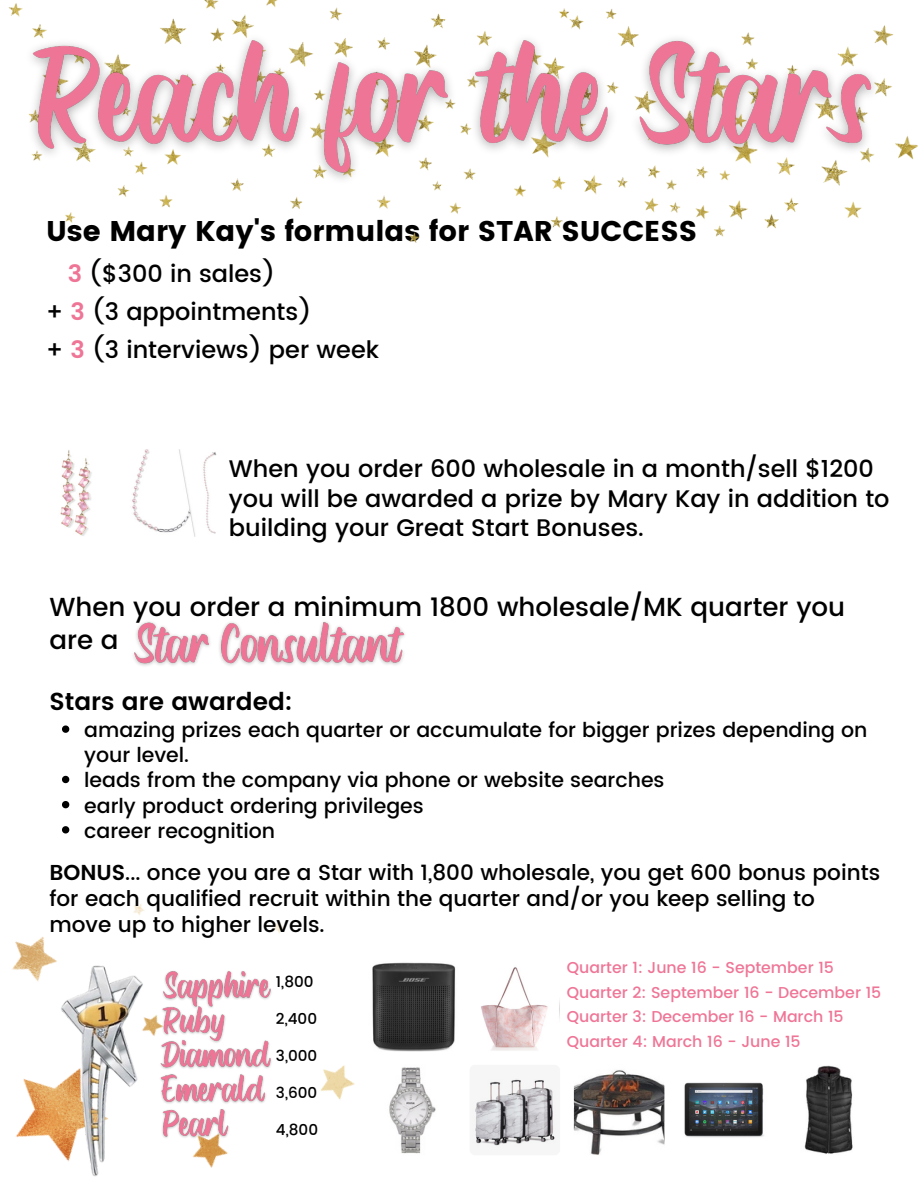
<style>
.page{position:relative;width:918px;height:1188px;background:#fff}
.page>*{position:absolute;margin:0;border:0;box-sizing:border-box;transform-origin:0 0}
.t1{font:28.5px "Poppins";color:#000}
.t2{font:500 26.1px/32.5px "Poppins";color:#000}
.t3{font:600 24.6px "Poppins";color:#000}
.t4{font:500 24px/38.2px "Poppins";color:#000}
.t5{font:500 21.6px/26.2px "Poppins";color:#000}
.t6{font:500 20.55px/25.2px "Poppins";color:#000}
.t7{font:500 15.75px/24.5px "Poppins";color:#ef7596}
.t8{font:500 15.15px "Poppins";color:#000}
.s1{font-weight:600;color:#ef7596}
.s2{font-weight:600}
</style>
<div class="page">
<img style="left:8px;top:3px;width:910px;height:239px">
<img style="left:129px;top:449px;width:87px;height:88px;border-radius:5px">
<img style="left:30px;top:449px;width:88px;height:88px;border-radius:5px">
<img style="left:470px;top:961px;width:90px;height:91px;border-radius:6px">
<img style="left:679px;top:1065px;width:91px;height:90px;border-radius:6px">
<img style="left:470px;top:1065px;width:90px;height:90px;border-radius:6px">
<img style="left:574px;top:1065px;width:90px;height:90px;border-radius:6px">
<img style="left:12px;top:828px;width:444px;height:340px">
<img style="left:46px;top:960px;width:108px;height:216px">
<img style="left:16px;top:0;width:879px;height:199px">
<svg style="left:62px;top:725px;width:7px;height:8px"></svg>
<svg style="left:62px;top:776px;width:7px;height:7px"></svg>
<svg style="left:62px;top:801px;width:7px;height:7px"></svg>
<svg style="left:62px;top:826px;width:7px;height:7px"></svg>
<img style="left:133px;top:621px;width:272px;height:45px">
<img style="left:157px;top:958px;width:118px;height:193px">
<img style="left:784px;top:1065px;width:90px;height:90px;border-radius:6px">
<p class="t1" style="left:46px;top:215px;width:653px">Use Mary Kay's formulas for STAR SUCCESS</p>
<p class="t4" style="left:46px;top:255px;width:334px;text-indent:22px"><span class="s1">3</span> ($300 in sales)<br>+ <span class="s1">3</span> (3 appointments)<br>+ <span class="s1">3</span> (3 interviews) per week</p>
<p class="t4" style="left:229px;top:454px;width:662px;line-height:29.2px">When you order 600 wholesale in a month/sell $1200 you will be awarded a prize by Mary Kay in addition to building your Great Start Bonuses.</p>
<p class="t2" style="left:49px;top:591px;width:797px">When you order a minimum 1800 wholesale/MK quarter you are a</p>
<p class="t3" style="left:49px;top:687px;width:245px">Stars are awarded:</p>
<p class="t6" style="left:84px;top:717px;width:785px">amazing prizes each quarter or accumulate for bigger prizes depending on your level.<br>leads from the company via phone or website searches<br>early product ordering privileges<br>career recognition</p>
<p class="t5" style="left:49px;top:859px;width:832px"><span class="s2">BONUS</span>... once you are a Star with 1,800 wholesale, you get 600 bonus points for each qualified recruit within the quarter and/or you keep selling to move up to higher levels.</p>
<p class="t7" style="left:567px;top:956px;width:316px">Quarter 1: June 16 - September 15<br>Quarter 2: September 16 - December 15<br>Quarter 3: December 16 - March 15<br>Quarter 4: March 16 - June 15</p>
<p class="t8" style="left:276px;top:973px;width:39px">1,800</p>
<p class="t8" style="left:276px;top:1010px;width:43px">2,400</p>
<p class="t8" style="left:276px;top:1047px;width:43px">3,000</p>
<p class="t8" style="left:276px;top:1084px;width:43px">3,600</p>
<p class="t8" style="left:276px;top:1121px;width:44px">4,800</p>
</div>
